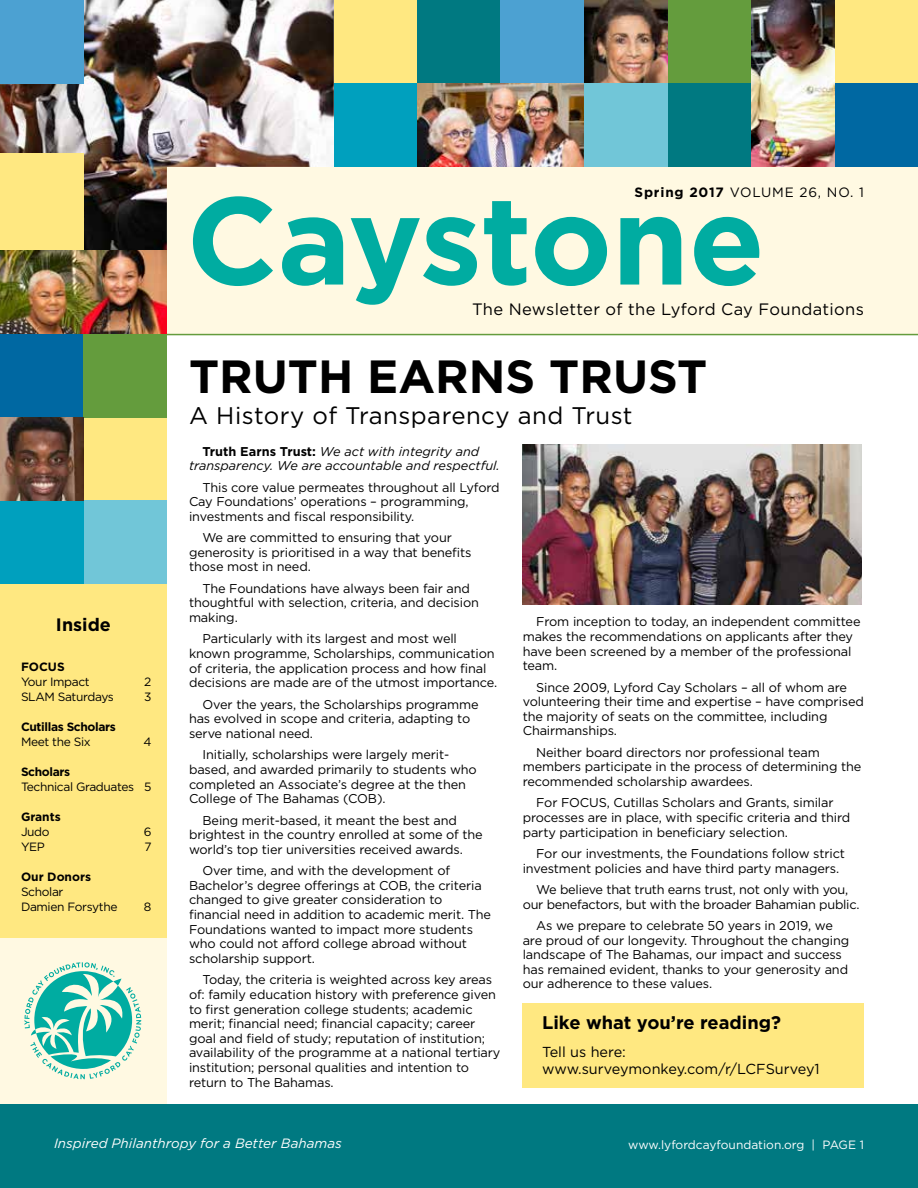
<style>
.page{position:relative;width:918px;height:1188px;background:#fff}
.page>*{position:absolute;margin:0;border:0;box-sizing:border-box;transform-origin:0 0}
.t1{font:700 123.9px "Gotham";letter-spacing:-.01em;color:#00aca1}
.t2{font:700 46.5px "Gotham";color:#000}
.t3{font:24px "Gotham";letter-spacing:.02em;color:#000}
.t4{font:700 18.3px "Gotham";color:#000}
.t5{font:700 18px "Gotham";color:#000}
.t6{font:16.5px "Gotham";letter-spacing:.02em;color:#000}
.t7{font:14.4px/16.5px "Gotham";color:#000}
.t8{font:italic 13.5px "Gotham";color:#fff}
.t9{font:13.5px "Gotham";letter-spacing:.06em;color:#000}
.t10{font:12.75px/14.5px "Gotham";letter-spacing:-.01em;color:#000}
.t11{font:italic 12.75px/14.5px "Gotham";color:#000;text-align:center}
.t12{font:12px/15px "Gotham";letter-spacing:-.03em;color:#000}
.t13{font:700 12px "Gotham";letter-spacing:-.03em;color:#000}
.t14{font:12px "Gotham";color:#fff}
.t15{font:700 12px "Gotham";color:#000}
.s1{font-weight:700}
.s2{font-weight:700;font-style:normal}
</style>
<div class="page">
<div style="left:0;top:938px;width:167px;height:167px;background:#fff9e2"></div>
<div style="left:0;top:394px;width:167px;height:544px;background:#ffe881"></div>
<div style="left:167px;top:167px;width:751px;height:167px;background:#fff9e2"></div>
<div style="left:0;top:1105px;width:918px;height:83px;background:#007981"></div>
<img style="left:0;top:0;width:334px;height:250px">
<div style="left:334px;top:0;width:83px;height:83px;background:#ffe881"></div>
<div style="left:417px;top:0;width:84px;height:83px;background:#007981"></div>
<div style="left:501px;top:0;width:83px;height:83px;background:#4ca1d2"></div>
<div style="left:668px;top:0;width:83px;height:83px;background:#649c3d"></div>
<div style="left:835px;top:0;width:83px;height:83px;background:#ffe881"></div>
<div style="left:0;top:153px;width:83px;height:97px;background:#ffe881"></div>
<div style="left:334px;top:83px;width:83px;height:84px;background:#00a0be"></div>
<div style="left:668px;top:83px;width:83px;height:84px;background:#007981"></div>
<div style="left:835px;top:83px;width:83px;height:84px;background:#0068a2"></div>
<div style="left:0;top:334px;width:83px;height:83px;background:#0068a2"></div>
<div style="left:83px;top:334px;width:84px;height:83px;background:#649c3d"></div>
<div style="left:83px;top:501px;width:84px;height:83px;background:#71c6d8"></div>
<div style="left:0;top:501px;width:83px;height:83px;background:#00a0be"></div>
<img style="left:0;top:417px;width:83px;height:84px">
<img style="left:417px;top:83px;width:167px;height:84px">
<img style="left:584px;top:0;width:84px;height:83px">
<img style="left:751px;top:0;width:84px;height:167px">
<svg style="left:24px;top:962px;width:117px;height:117px"></svg>
<div style="left:523px;top:1003px;width:341px;height:85px;background:#ffe881"></div>
<img style="left:0;top:250px;width:167px;height:84px">
<div style="left:584px;top:83px;width:84px;height:84px;background:#71c6d8"></div>
<hr style="left:167px;top:334px;width:751px;height:1px;background:#649c3d">
<img style="left:523px;top:445px;width:339px;height:160px">
<div style="left:0;top:0;width:83px;height:83px;background:#4ca1d2"></div>
<p class="t9" style="left:635px;top:185px;width:231px"><span class="s1">Spring 2017</span> VOLUME 26, NO. 1</p>
<h1 class="t1" style="left:186px;top:169px;width:580px">Caystone</h1>
<p class="t6" style="left:472px;top:300px;width:393px">The Newsletter of the Lyford Cay Foundations</p>
<h2 class="t2" style="left:189px;top:349px;width:520px">TRUTH EARNS TRUST</h2>
<h3 class="t5" style="left:56px;top:614px;width:56px">Inside</h3>
<p class="t13" style="left:21px;top:659px;width:45px">FOCUS</p>
<p class="t12" style="left:21px;top:674px;width:70px">Your Impact</p>
<p class="t12" style="left:144px;top:674px;width:9px">2</p>
<p class="t12" style="left:21px;top:689px;width:94px">SLAM Saturdays</p>
<p class="t12" style="left:144px;top:689px;width:9px">3</p>
<p class="t13" style="left:21px;top:719px;width:96px">Cutillas Scholars</p>
<p class="t12" style="left:21px;top:734px;width:71px">Meet the Six</p>
<p class="t12" style="left:143px;top:734px;width:10px">4</p>
<p class="t13" style="left:21px;top:764px;width:51px">Scholars</p>
<p class="t12" style="left:21px;top:779px;width:132px">Technical Graduates 5</p>
<p class="t13" style="left:21px;top:809px;width:41px">Grants</p>
<p class="t12" style="left:21px;top:824px;width:30px">Judo</p>
<p class="t12" style="left:144px;top:824px;width:9px">6</p>
<p class="t12" style="left:21px;top:839px;width:25px">YEP</p>
<p class="t12" style="left:144px;top:839px;width:9px">7</p>
<p class="t15" style="left:21px;top:869px;width:72px">Our Donors</p>
<p class="t12" style="left:21px;top:884px;width:98px">Scholar<br>Damien Forsythe</p>
<p class="t12" style="left:144px;top:899px;width:9px">8</p>
<h3 class="t3" style="left:189px;top:402px;width:445px">A History of Transparency and Trust</h3>
<p class="t11" style="left:189px;top:444px;width:312px"><span class="s2">Truth Earns Trust:</span> We act with integrity and transparency. We are accountable and respectful.</p>
<p class="t10" style="left:189px;top:480px;width:312px;text-indent:14px">This core value permeates throughout all Lyford<br>Cay Foundations’ operations – programming, investments and fiscal responsibility.</p>
<p class="t10" style="left:189px;top:530px;width:284px;text-indent:14px">We are committed to ensuring that your generosity is prioritised in a way that benefits those most in need.</p>
<p class="t10" style="left:189px;top:581px;width:292px;text-indent:14px">The Foundations have always been fair and thoughtful with selection, criteria, and decision making.</p>
<p class="t10" style="left:189px;top:631px;width:310px;text-indent:14px">Particularly with its largest and most well known programme, Scholarships, communication of criteria, the application process and how final decisions are made are of the utmost importance.</p>
<p class="t10" style="left:189px;top:697px;width:291px;text-indent:14px">Over the years, the Scholarships programme has evolved in scope and criteria, adapting to serve national need.</p>
<p class="t10" style="left:189px;top:747px;width:289px;text-indent:14px">Initially, scholarships were largely merit&shy;based, and awarded primarily to students who completed an Associate’s degree at the then College of The Bahamas (COB).</p>
<p class="t10" style="left:189px;top:813px;width:295px;text-indent:14px">Being merit-based, it meant the best and brightest in the country enrolled at some of the world’s top tier universities received awards.</p>
<p class="t10" style="left:189px;top:863px;width:304px;text-indent:14px">Over time, and with the development of Bachelor’s degree offerings at COB, the criteria changed to give greater consideration to financial need in addition to academic merit. The Foundations wanted to impact more students who could not afford college abroad without scholarship support.</p>
<p class="t10" style="left:189px;top:972px;width:313px;text-indent:14px">Today, the criteria is weighted across key areas of: family education history with preference given to first generation college students; academic merit; financial need; financial capacity; career goal and field of study; reputation of institution; availability of the programme at a national tertiary institution; personal qualities and intention to return to The Bahamas.</p>
<p class="t10" style="left:523px;top:614px;width:339px;text-indent:14px">From inception to today, an independent committee makes the recommendations on applicants after they have been screened by a member of the professional team.</p>
<p class="t10" style="left:523px;top:679px;width:343px;text-indent:14px">Since 2009, Lyford Cay Scholars – all of whom are volunteering their time and expertise – have comprised the majority of seats on the committee, including Chairmanships.</p>
<p class="t10" style="left:523px;top:745px;width:340px;text-indent:14px">Neither board directors nor professional team members participate in the process of determining the recommended scholarship awardees.</p>
<p class="t10" style="left:523px;top:795px;width:329px;text-indent:14px">For FOCUS, Cutillas Scholars and Grants, similar processes are in place, with specific criteria and third party participation in beneficiary selection.</p>
<p class="t10" style="left:523px;top:846px;width:324px;text-indent:14px">For our investments, the Foundations follow strict investment policies and have third party managers.</p>
<p class="t10" style="left:523px;top:882px;width:338px;text-align:center">We believe that truth earns trust, not only with you,<br>our benefactors, but with the broader Bahamian public.</p>
<p class="t10" style="left:523px;top:918px;width:328px;text-indent:14px">As we prepare to celebrate 50 years in 2019, we are proud of our longevity. Throughout the changing landscape of The Bahamas, our impact and success has remained evident, thanks to your generosity and our adherence to these values.</p>
<h3 class="t4" style="left:542px;top:1012px;width:240px">Like what you’re reading?</h3>
<p class="t7" style="left:542px;top:1044px;width:279px">Tell us here: www.surveymonkey.com/r/LCFSurvey1</p>
<p class="t8" style="left:54px;top:1136px;width:289px">Inspired Philanthropy for a Better Bahamas</p>
<p class="t14" style="left:628px;top:1138px;width:237px">www.lyfordcayfoundation.org | PAGE 1</p>
</div>
